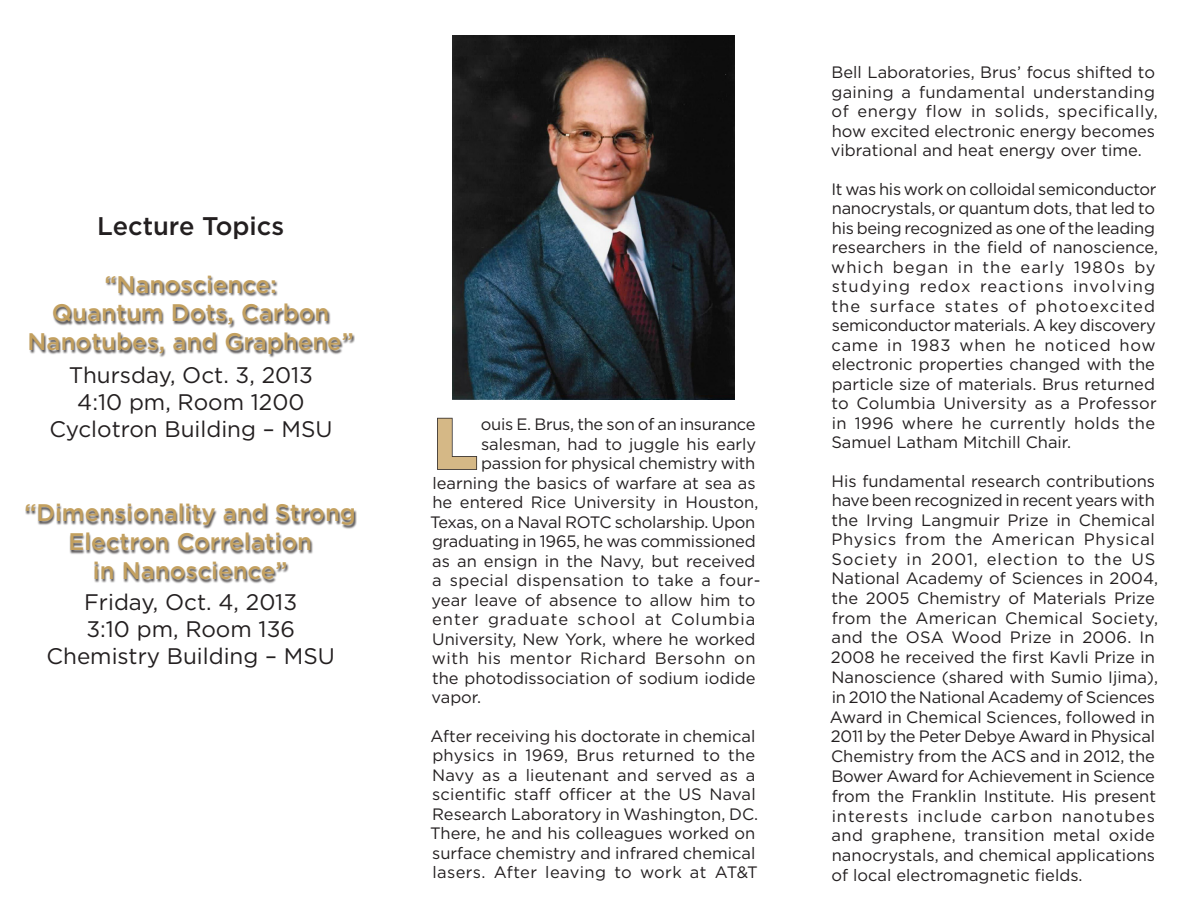
<style>
.page{position:relative;width:1188px;height:918px;background:#fff}
.page>*{position:absolute;margin:0;border:0;box-sizing:border-box;transform-origin:0 0}
.t1{font:900 72.15px "Gotham";color:#d5b886}
.t2{font:500 25.5px "Gotham";color:#231f20}
.Company_name{font:500 24px/28.8px "Gotham";color:#c3a05f;text-align:center}
.Paragraph_Style_1{font:500 24px/28.8px "Gotham";color:#c3a05f;text-align:center}
.Company_name-2{font:22.5px "Gotham";color:#231f20}
.t3{font:16.5px/19.5px "Gotham";color:#231f20}
.t4{font:16.5px "Gotham";letter-spacing:.02em;color:#231f20}
.t5{font:16.5px "Gotham";letter-spacing:.055em;color:#231f20}
.t6{font:16.5px "Gotham";letter-spacing:.035em;color:#231f20}
</style>
<div class="page">
<svg style="left:437px;top:417px;width:41px;height:53px"></svg>
<div style="left:26px;top:504px;width:331px;height:80px;background:#231f20;opacity:.75"></div>
<div style="left:29px;top:276px;width:326px;height:82px;background:#231f20;opacity:.75"></div>
<img style="left:453px;top:36px;width:282px;height:363px">
<p class="t2" style="left:97px;top:209px;width:189px">Lecture Topics</p>
<p class="Paragraph_Style_1" style="left:105px;top:269px;width:174px">“Nanoscience:</p>
<p class="Paragraph_Style_1" style="left:28px;top:298px;width:328px">Quantum Dots, Carbon<br>Nanotubes, and Graphene”</p>
<p class="Company_name-2" style="left:69px;top:361px;width:246px">Thursday, Oct. 3, 2013</p>
<p class="Company_name-2" style="left:77px;top:388px;width:229px">4:10 pm, Room 1200</p>
<p class="Company_name-2" style="left:49px;top:415px;width:285px">Cyclotron Building – MSU</p>
<p class="Company_name" style="left:24px;top:498px;width:333px">“Dimensionality and Strong<br>Electron Correlation<br>in Nanoscience”</p>
<p class="Company_name-2" style="left:84px;top:587px;width:214px">Friday, Oct. 4, 2013</p>
<p class="Company_name-2" style="left:86px;top:614px;width:210px">3:10 pm, Room 136</p>
<p class="Company_name-2" style="left:47px;top:641px;width:290px">Chemistry Building – MSU</p>
<p class="t1" style="left:433px;top:394px;width:46px">L</p>
<p class="t3" style="left:481px;top:414px;width:276px">ouis E. Brus, the son of an insurance</p>
<p class="t3" style="left:481px;top:434px;width:277px">salesman, had to juggle his early</p>
<p class="t3" style="left:481px;top:453px;width:276px">passion for physical chemistry with</p>
<p class="t3" style="left:432px;top:473px;width:325px">learning the basics of warfare at sea as</p>
<p class="t3" style="left:432px;top:492px;width:328px">he entered Rice University in Houston,</p>
<p class="t3" style="left:430px;top:512px;width:327px">Texas, on a Naval ROTC scholarship. Upon</p>
<p class="t3" style="left:432px;top:531px;width:325px">graduating in 1965, he was commissioned</p>
<p class="t3" style="left:432px;top:551px;width:325px">as an ensign in the Navy, but received</p>
<p class="t4" style="left:432px;top:570px;width:330px">a special dispensation to take a four-</p>
<p class="t3" style="left:432px;top:590px;width:325px">year leave of absence to allow him to</p>
<p class="t5" style="left:432px;top:609px;width:324px">enter graduate school at Columbia</p>
<p class="t3" style="left:432px;top:629px;width:325px">University, New York, where he worked</p>
<p class="t6" style="left:432px;top:648px;width:325px">with his mentor Richard Bersohn on</p>
<p class="t3" style="left:432px;top:668px;width:325px">the photodissociation of sodium iodide</p>
<p class="t3" style="left:432px;top:687px;width:51px">vapor.</p>
<p class="t3" style="left:430px;top:726px;width:330px">After receiving his doctorate in chemical physics in 1969, Brus returned to the Navy as a lieutenant and served as a scientific staff officer at the US Naval Research Laboratory in Washington, DC.<br>There, he and his colleagues worked on surface chemistry and infrared chemical lasers. After leaving to work at AT&amp;T</p>
<p class="t3" style="left:831px;top:62px;width:329px">Bell Laboratories, Brus’ focus shifted to gaining a fundamental understanding of energy flow in solids, specifically, how excited electronic energy becomes vibrational and heat energy over time.</p>
<p class="t3" style="left:831px;top:179px;width:328px">It was his work on colloidal semiconductor nanocrystals, or quantum dots, that led to his being recognized as one of the leading researchers in the field of nanoscience, which began in the early 1980s by studying redox reactions involving the surface states of photoexcited semiconductor materials. A key discovery came in 1983 when he noticed how electronic properties changed with the particle size of materials. Brus returned to Columbia University as a Professor in 1996 where he currently holds the Samuel Latham Mitchill Chair.</p>
<p class="t3" style="left:830px;top:471px;width:330px">His fundamental research contributions have been recognized in recent years with the Irving Langmuir Prize in Chemical Physics from the American Physical Society in 2001, election to the US National Academy of Sciences in 2004, the 2005 Chemistry of Materials Prize from the American Chemical Society, and the OSA Wood Prize in 2006. In 2008 he received the first Kavli Prize in Nanoscience (shared with Sumio Ijima), in 2010 the National Academy of Sciences Award in Chemical Sciences, followed in 2011 by the Peter Debye Award in Physical Chemistry from the ACS and in 2012, the Bower Award for Achievement in Science from the Franklin Institute. His present interests include carbon nanotubes and graphene, transition metal oxide nanocrystals, and chemical applications of local electromagnetic fields.</p>
</div>
